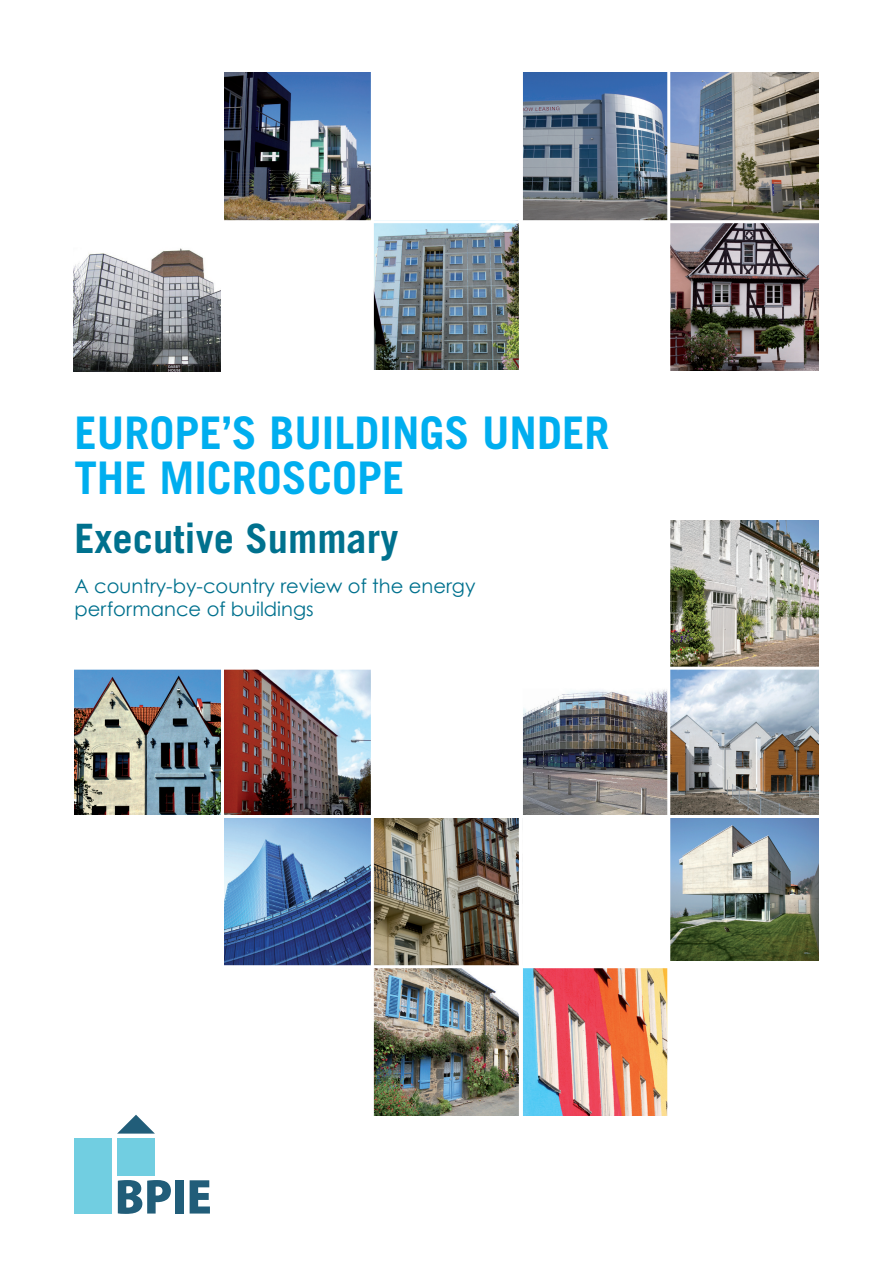
<style>
.page{position:relative;width:893px;height:1263px;background:#fff}
.page>*{position:absolute;margin:0;border:0;box-sizing:border-box;transform-origin:0 0}
.t1{font:700 45px/45px "Trade Gothic";color:#00aeef}
.t2{font:700 40.5px "Trade Gothic";color:#00718e}
.t3{font:19.5px/23.4px "Century Gothic";color:#00718e}
</style>
<div class="page">
<img style="left:74px;top:670px;width:297px;height:145px">
<img style="left:224px;top:72px;width:147px;height:148px">
<img style="left:670px;top:521px;width:149px;height:146px">
<img style="left:224px;top:818px;width:147px;height:147px">
<img style="left:374px;top:818px;width:145px;height:297px">
<img style="left:523px;top:72px;width:144px;height:148px">
<img style="left:523px;top:670px;width:295px;height:145px">
<img style="left:523px;top:968px;width:144px;height:147px">
<img style="left:74px;top:248px;width:147px;height:123px">
<img style="left:670px;top:72px;width:148px;height:298px">
<img style="left:374px;top:223px;width:145px;height:146px">
<img style="left:670px;top:818px;width:148px;height:143px">
<hr style="left:221px;top:57px;width:3px;height:1087px;background:#fff">
<hr style="left:667px;top:57px;width:3px;height:1087px;background:#fff">
<hr style="left:52px;top:220px;width:779px;height:3px;background:#fff">
<div style="left:117px;top:1138px;width:38px;height:37px;background:#71cee1"></div>
<svg style="left:118px;top:1115px;width:37px;height:18px"></svg>
<svg style="left:118px;top:1180px;width:53px;height:34px"></svg>
<div style="left:175px;top:1180px;width:9px;height:33px;background:#215d79"></div>
<svg style="left:190px;top:1180px;width:20px;height:33px"></svg>
<div style="left:74px;top:1138px;width:38px;height:75px;background:#71cee1"></div>
<hr style="left:52px;top:965px;width:779px;height:3px;background:#fff">
<h1 class="t1" style="left:74px;top:410px;width:537px">EUROPE’S BUILDINGS UNDER<br>THE MICROSCOPE</h1>
<h2 class="t2" style="left:74px;top:513px;width:325px">EXECUTIVE SUMMARY</h2>
<p class="t3" style="left:74px;top:574px;width:403px">A country-by-country review of the energy performance of buildings</p>
</div>
